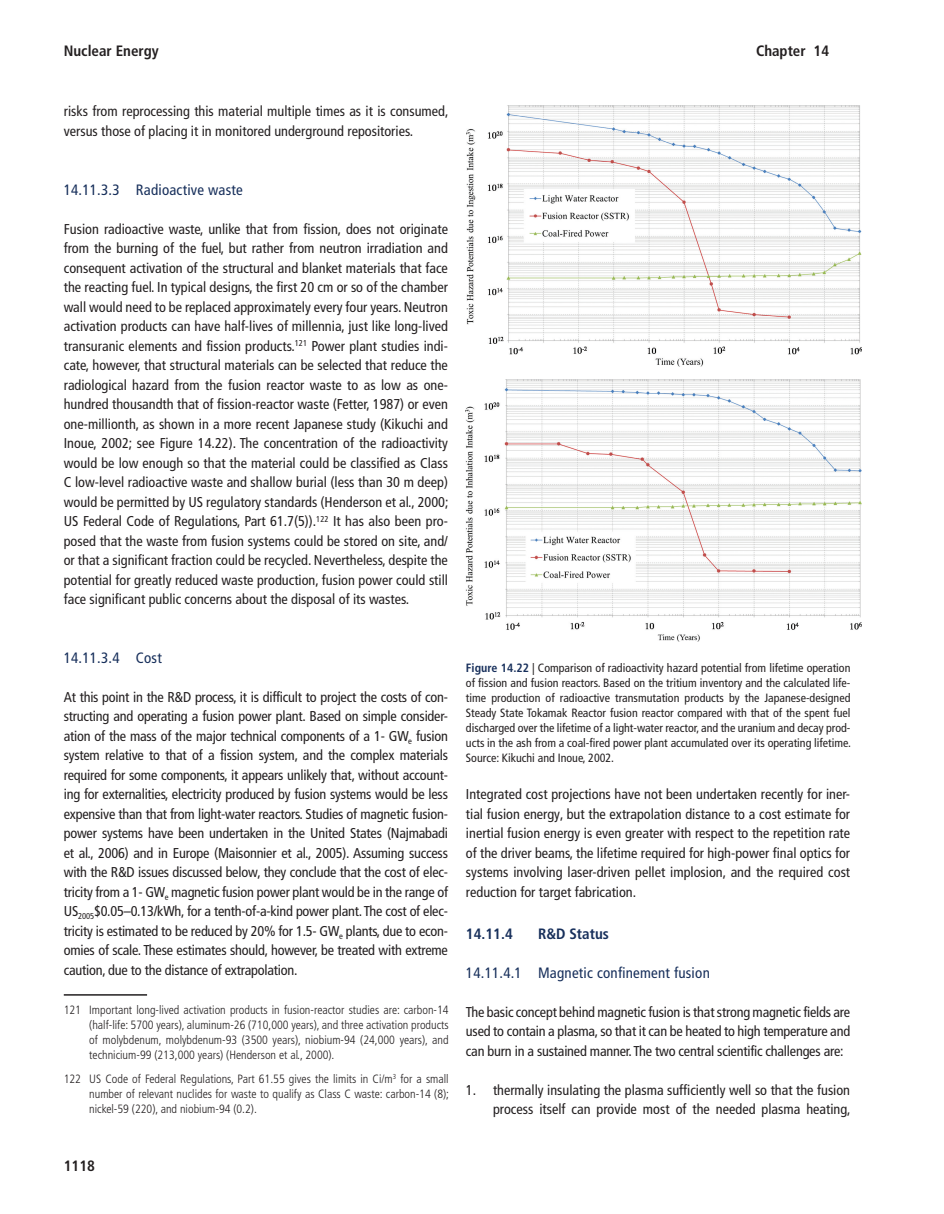
<style>
.page{position:relative;width:944px;height:1214px;background:#fff}
.page>*{position:absolute;margin:0;border:0;box-sizing:border-box;transform-origin:0 0}
.t1{font:condensed 15px "Frutiger LT Pro";letter-spacing:.015em;color:#172f5b}
.t2{font:700 condensed 15px "Frutiger LT Pro";color:#231f20}
.t3{font:700 condensed 15px "Frutiger LT Pro";color:#172f5b}
.t4{font:condensed 14.25px/19.5px "Frutiger LT Pro";color:#231f20;text-align:justify}
.t5{font:condensed 12px/15px "Frutiger LT Pro";color:#231f20;text-align:justify}
.t6{font:300 condensed 12px/15px "Frutiger LT Pro";color:#231f20;text-align:justify}
.s1{font-family:"Frutiger LT Std";font-weight:700;color:#172f5b}
</style>
<div class="page">
<hr style="left:64px;top:994px;width:83px;height:1px;background:#231f20">
<img style="left:466px;top:105px;width:395px;height:261px">
<img style="left:466px;top:379px;width:395px;height:262px">
<p class="t2" style="left:64px;top:45px;width:96px">Nuclear Energy</p>
<p class="t2" style="left:756px;top:45px;width:75px">Chapter 14</p>
<p class="t4" style="left:64px;top:103px;width:386px">risks from reprocessing this material multiple times as it is consumed, versus those of placing it in monitored underground repositories.</p>
<p class="t1" style="left:64px;top:183px;width:180px">14.11.3.3 Radioactive waste</p>
<p class="t4" style="left:64px;top:220px;width:386px">Fusion radioactive waste, unlike that from fission, does not originate from the burning of the fuel, but rather from neutron irradiation and consequent activation of the structural and blanket materials that face the reacting fuel. In typical designs, the first 20 cm or so of the chamber wall would need to be replaced approximately every four years. Neutron activation products can have half-lives of millennia, just like long-lived transuranic elements and fission products. <sup>121</sup> Power plant studies indi&shy;cate, however, that structural materials can be selected that reduce the radiological hazard from the fusion reactor waste to as low as one&shy;hundred thousandth that of fission-reactor waste (Fetter, 1987 ) or even one-millionth, as shown in a more recent Japanese study (Kikuchi and Inoue, 2002 ; see Figure 14.22 ). The concentration of the radioactivity would be low enough so that the material could be classified as Class C low-level radioactive waste and shallow burial (less than 30 m deep) would be permitted by US regulatory standards (Henderson et al., 2000 ; US Federal Code of Regulations, Part 61.7(5)). <sup>122</sup> It has also been pro&shy;posed that the waste from fusion systems could be stored on site, and/ or that a significant fraction could be recycled. Nevertheless, despite the potential for greatly reduced waste production, fusion power could still face significant public concerns about the disposal of its wastes.</p>
<p class="t1" style="left:64px;top:651px;width:99px">14.11.3.4 Cost</p>
<p class="t4" style="left:64px;top:688px;width:386px">At this point in the R&amp;D process, it is difficult to project the costs of con&shy;structing and operating a fusion power plant. Based on simple consider&shy;ation of the mass of the major technical components of a 1- GW <sub>e</sub> fusion system relative to that of a fission system, and the complex materials required for some components, it appears unlikely that, without account&shy;ing for externalities, electricity produced by fusion systems would be less expensive than that from light-water reactors. Studies of magnetic fusion&shy;power systems have been undertaken in the United States (Najmabadi et al., 2006 ) and in Europe (Maisonnier et al., 2005 ). Assuming success with the R&amp;D issues discussed below, they conclude that the cost of elec&shy;tricity from a 1- GW <sub>e</sub> magnetic fusion power plant would be in the range of US <sub>2005</sub> $0.05–0.13/kWh, for a tenth-of-a-kind power plant. The cost of elec&shy;tricity is estimated to be reduced by 20% for 1.5- GW <sub>e</sub> plants, due to econ&shy;omies of scale. These estimates should, however, be treated with extreme caution, due to the distance of extrapolation.</p>
<p class="t6" style="left:89px;top:1003px;width:361px;text-indent:-26px">121 Important long-lived activation products in fusion-reactor studies are: carbon-14 (half-life: 5700 years), aluminum-26 (710,000 years), and three activation products of molybdenum, molybdenum-93 (3500 years), niobium-94 (24,000 years), and technicium-99 (213,000 years) (Henderson et al., 2000).</p>
<p class="t6" style="left:89px;top:1072px;width:361px;text-indent:-25px">122 US Code of Federal Regulations, Part 61.55 gives the limits in Ci/m<sup>3</sup> for a small number of relevant nuclides for waste to qualify as Class C waste: carbon-14 (8); nickel-59 (220), and niobium-94 (0.2).</p>
<p class="t2" style="left:64px;top:1160px;width:33px">1118</p>
<p class="t5" style="left:466px;top:661px;width:386px"><span class="s1">Figure 14.22</span> | Comparison of radioactivity hazard potential from lifetime operation of fission and fusion reactors. Based on the tritium inventory and the calculated life&shy;time production of radioactive transmutation products by the Japanese-designed Steady State Tokamak Reactor fusion reactor compared with that of the spent fuel discharged over the lifetime of a light-water reactor, and the uranium and decay prod&shy;ucts in the ash from a coal-fired power plant accumulated over its operating lifetime.<br>Source: Kikuchi and Inoue, 2002 .</p>
<p class="t4" style="left:466px;top:785px;width:386px">Integrated cost projections have not been undertaken recently for iner&shy;tial fusion energy, but the extrapolation distance to a cost estimate for inertial fusion energy is even greater with respect to the repetition rate of the driver beams, the lifetime required for high-power final optics for systems involving laser-driven pellet implosion, and the required cost reduction for target fabrication.</p>
<p class="t3" style="left:466px;top:927px;width:48px">14.11.4</p>
<p class="t3" style="left:538px;top:927px;width:72px">R&amp;D Status</p>
<p class="t1" style="left:466px;top:966px;width:245px">14.11.4.1 Magnetic confinement fusion</p>
<p class="t4" style="left:466px;top:1003px;width:386px">The basic concept behind magnetic fusion is that strong magnetic fields are used to contain a plasma, so that it can be heated to high temperature and can burn in a sustained manner. The two central scientific challenges are:</p>
<p class="t4" style="left:466px;top:1081px;width:386px;text-align:right">1. thermally insulating the plasma sufficiently well so that the fusion process itself can provide most of the needed plasma heating,</p>
</div>
